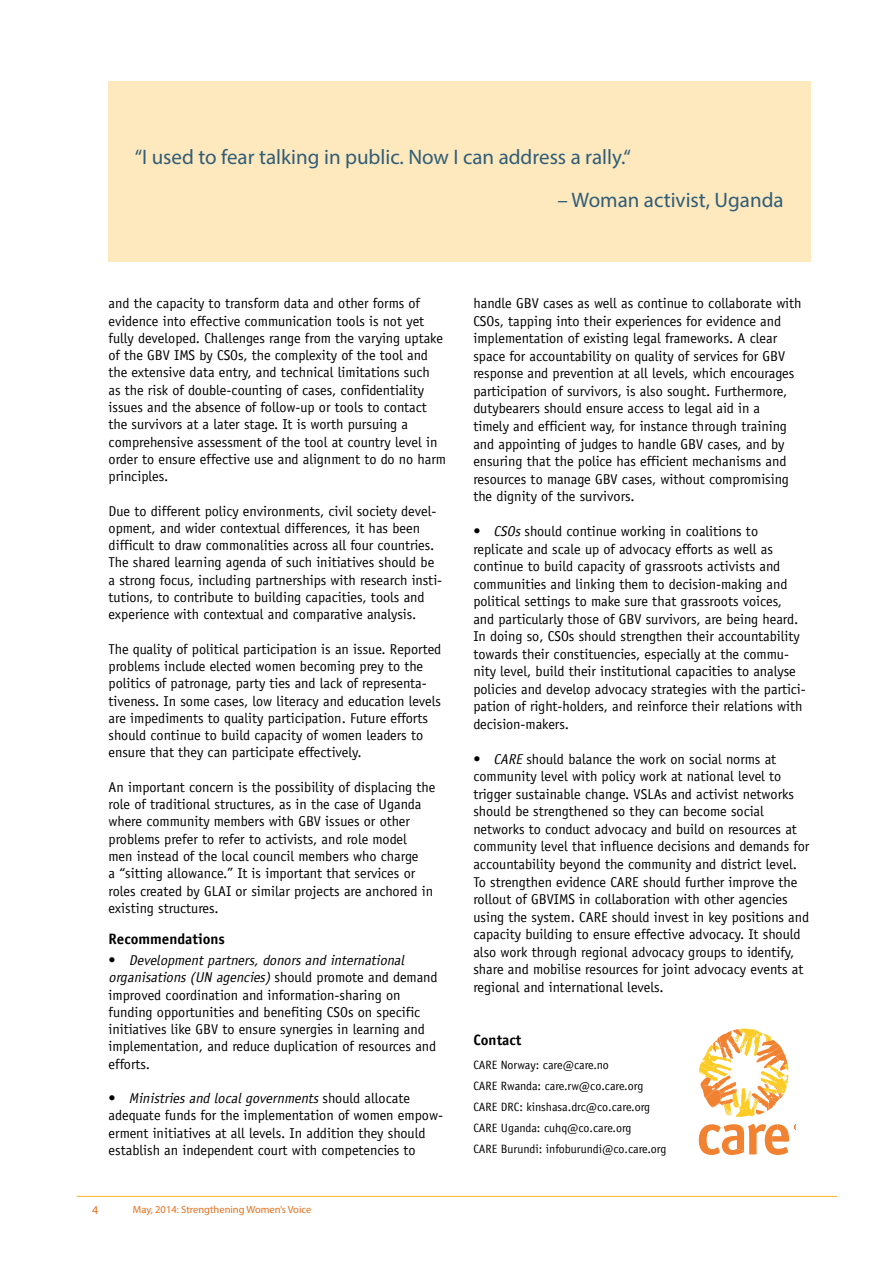
<style>
.page{position:relative;width:893px;height:1263px;background:#fff}
.page>*{position:absolute;margin:0;border:0;box-sizing:border-box;transform-origin:0 0}
.t1{font:21px "Myriad Pro";color:#305d77}
.CARE_mellomtittel{font:700 15px "Officina Sans";color:#000}
.CARE_brødtekst{font:14.25px/17.2px "Officina Sans";color:#000}
.CARE_brødtekst-2{font:12px "Officina Sans";color:#000}
.t2{font:12px "Myriad Pro";color:#e4701e}
.t3{font:10.5px "Myriad Pro";color:#e4701e}
.s1{font-style:italic}
</style>
<div class="page">
<hr style="left:77px;top:1196px;width:760px;height:1px;background:#fcb825">
<div style="left:109px;top:81px;width:702px;height:181px;background:#fee9be"></div>
<svg style="left:699px;top:1028px;width:89px;height:89px"></svg>
<svg style="left:699px;top:1124px;width:97px;height:31px"></svg>
<p class="t1" style="left:135px;top:144px;width:497px">“I used to fear talking in public. Now I can address a rally.“</p>
<p class="t1" style="left:557px;top:187px;width:228px">– Woman activist, Uganda</p>
<p class="CARE_brødtekst" style="left:109px;top:295px;width:339px">and the capacity to transform data and other forms of evidence into effective communication tools is not yet fully developed. Challenges range from the varying uptake of the GBV IMS by CSOs, the complexity of the tool and the extensive data entry, and technical limitations such<br>as the risk of double-counting of cases, confidentiality issues and the absence of follow-up or tools to contact the survivors at a later stage. It is worth pursuing a comprehensive assessment of the tool at country level in order to ensure effective use and alignment to do no harm principles.</p>
<p class="CARE_brødtekst" style="left:109px;top:502px;width:335px">Due to different policy environments, civil society devel&shy;opment, and wider contextual differences, it has been difficult to draw commonalities across all four countries.<br>The shared learning agenda of such initiatives should be a strong focus, including partnerships with research insti&shy;tutions, to contribute to building capacities, tools and experience with contextual and comparative analysis.</p>
<p class="CARE_brødtekst" style="left:109px;top:640px;width:334px">The quality of political participation is an issue. Reported problems include elected women becoming prey to the politics of patronage, party ties and lack of representa&shy;tiveness. In some cases, low literacy and education levels are impediments to quality participation. Future efforts should continue to build capacity of women leaders to ensure that they can participate effectively.</p>
<p class="CARE_brødtekst" style="left:109px;top:778px;width:328px">An important concern is the possibility of displacing the role of traditional structures, as in the case of Uganda where community members with GBV issues or other problems prefer to refer to activists, and role model<br>men instead of the local council members who charge<br>a “sitting allowance.” It is important that services or roles created by GLAI or similar projects are anchored in existing structures.</p>
<p class="CARE_mellomtittel" style="left:109px;top:930px;width:118px">Recommendations</p>
<p class="CARE_brødtekst" style="left:109px;top:951px;width:330px">• <span class="s1">Developmentpartners,donorsand international organisations(UN agencies)</span>s h o u ld p ro m o te a n d d e m a n d improved coordination and information-sharing on funding opportunities and benefiting CSOs on specific initiatives like GBV to ensure synergies in learning and implementation, and reduce duplication of resources and efforts.</p>
<p class="CARE_brødtekst" style="left:109px;top:1090px;width:336px">• <span class="s1">Ministriesand localgovernments</span>s h o u l d a l l o c a t e adequate funds for the implementation of women empow&shy;erment initiatives at all levels. In addition they should establish an independent court with competencies to</p>
<p class="t2" style="left:92px;top:1203px;width:8px">4</p>
<p class="t3" style="left:133px;top:1203px;width:180px">May, 2014: Strengthening Women’s Voice</p>
<p class="CARE_brødtekst" style="left:473px;top:295px;width:330px">handle GBV cases as well as continue to collaborate with CSOs, tapping into their experiences for evidence and implementation of existing legal frameworks. A clear space for accountability on quality of services for GBV response and prevention at all levels, which encourages participation of survivors, is also sought. Furthermore, dutybearers should ensure access to legal aid in a<br>timely and efficient way, for instance through training and appointing of judges to handle GBV cases, and by ensuring that the police has efficient mechanisms and resources to manage GBV cases, without compromising the dignity of the survivors.</p>
<p class="CARE_brødtekst" style="left:473px;top:522px;width:334px">• <span class="s1">CSOs</span>should continue working in coalitions to replicate and scale up of advocacy efforts as well as continue to build capacity of grassroots activists and communities and linking them to decision-making and political settings to make sure that grassroots voices, and particularly those of GBV survivors, are being heard.<br>In doing so, CSOs should strengthen their accountability towards their constituencies, especially at the commu&shy;nity level, build their institutional capacities to analyse policies and develop advocacy strategies with the partici&shy;pation of right-holders, and reinforce their relations with decision-makers.</p>
<p class="CARE_brødtekst" style="left:473px;top:750px;width:337px">• <span class="s1">CARE</span> should balance the work on social norms at community level with policy work at national level to trigger sustainable change. VSLAs and activist networks should be strengthened so they can become social networks to conduct advocacy and build on resources at community level that influence decisions and demands for accountability beyond the community and district level.<br>To strengthen evidence CARE should further improve the rollout of GBVIMS in collaboration with other agencies using the system. CARE should invest in key positions and capacity building to ensure effective advocacy. It should also work through regional advocacy groups to identify, share and mobilise resources for joint advocacy events at regional and international levels.</p>
<p class="CARE_mellomtittel" style="left:473px;top:1030px;width:50px">Contact</p>
<p class="CARE_brødtekst-2" style="left:473px;top:1057px;width:137px">CARE Norway: care@care.no</p>
<p class="CARE_brødtekst-2" style="left:473px;top:1078px;width:172px">CARE Rwanda: care.rw@co.care.org</p>
<p class="CARE_brødtekst-2" style="left:473px;top:1099px;width:178px">CARE DRC: kinshasa.drc@co.care.org</p>
<p class="CARE_brødtekst-2" style="left:473px;top:1120px;width:160px">CARE Uganda: cuhq@co.care.org</p>
<p class="CARE_brødtekst-2" style="left:473px;top:1141px;width:195px">CARE Burundi: infoburundi@co.care.org</p>
</div>
